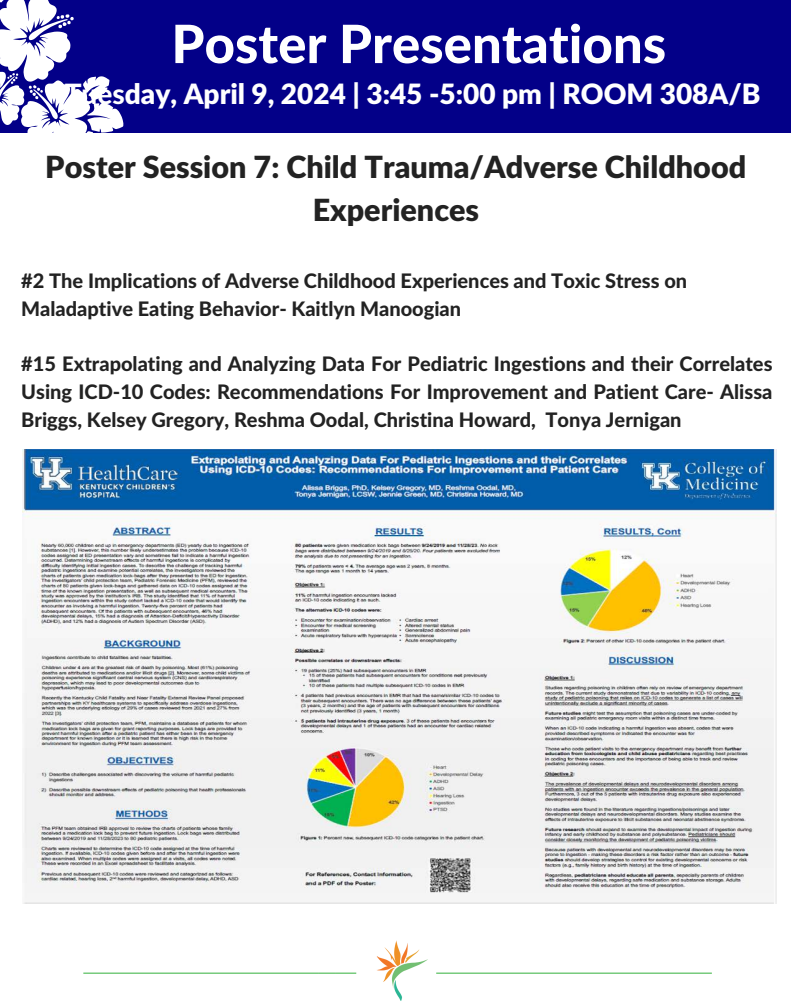
<style>
.page{position:relative;width:792px;height:1008px;background:#fff}
.page>*{position:absolute;margin:0;border:0;box-sizing:border-box;transform-origin:0 0}
.t1{font:800 52.85px "Lato Latin";color:#fff}
.t2{font:900 30.5px/42.4px "Lato Latin";color:#222;text-align:center}
.t3{font:900 28px "Lato Latin";color:#fff}
.t4{font:800 20px/27.8px "Lato Latin";color:#222}
.s1{font-weight:800}
</style>
<div class="page">
<div style="left:0;top:0;width:791px;height:132px;background:#030088"></div>
<img style="left:83px;top:940px;width:629px;height:61px">
<svg style="left:0;top:0;width:126px;height:133px"></svg>
<img style="left:22px;top:450px;width:754px;height:454px">
<h1 class="t1" style="left:171px;top:21px;width:496px">Poster Presentations</h1>
<h3 class="t3" style="left:65px;top:82px;width:697px"><span class="s1">Tues</span>day, April 9, 2024 | 3:45 -5:00 pm | ROOM 308A/B</h3>
<h1 class="t2" style="left:45px;top:148px;width:702px">Poster Session 7: Child Trauma/Adverse Childhood<br>Experiences</h1>
<p class="t4" style="left:21px;top:268px;width:667px">#2 The Implications of Adverse Childhood Experiences and Toxic Stress on<br>Maladaptive Eating Behavior- Kaitlyn Manoogian</p>
<p class="t4" style="left:21px;top:351px;width:753px;text-align:justify">#15 Extrapolating and Analyzing Data For Pediatric Ingestions and their Correlates Using ICD-10 Codes: Recommendations For Improvement and Patient Care- Alissa Briggs, Kelsey Gregory, Reshma Oodal, Christina Howard, Tonya Jernigan</p>
</div>
